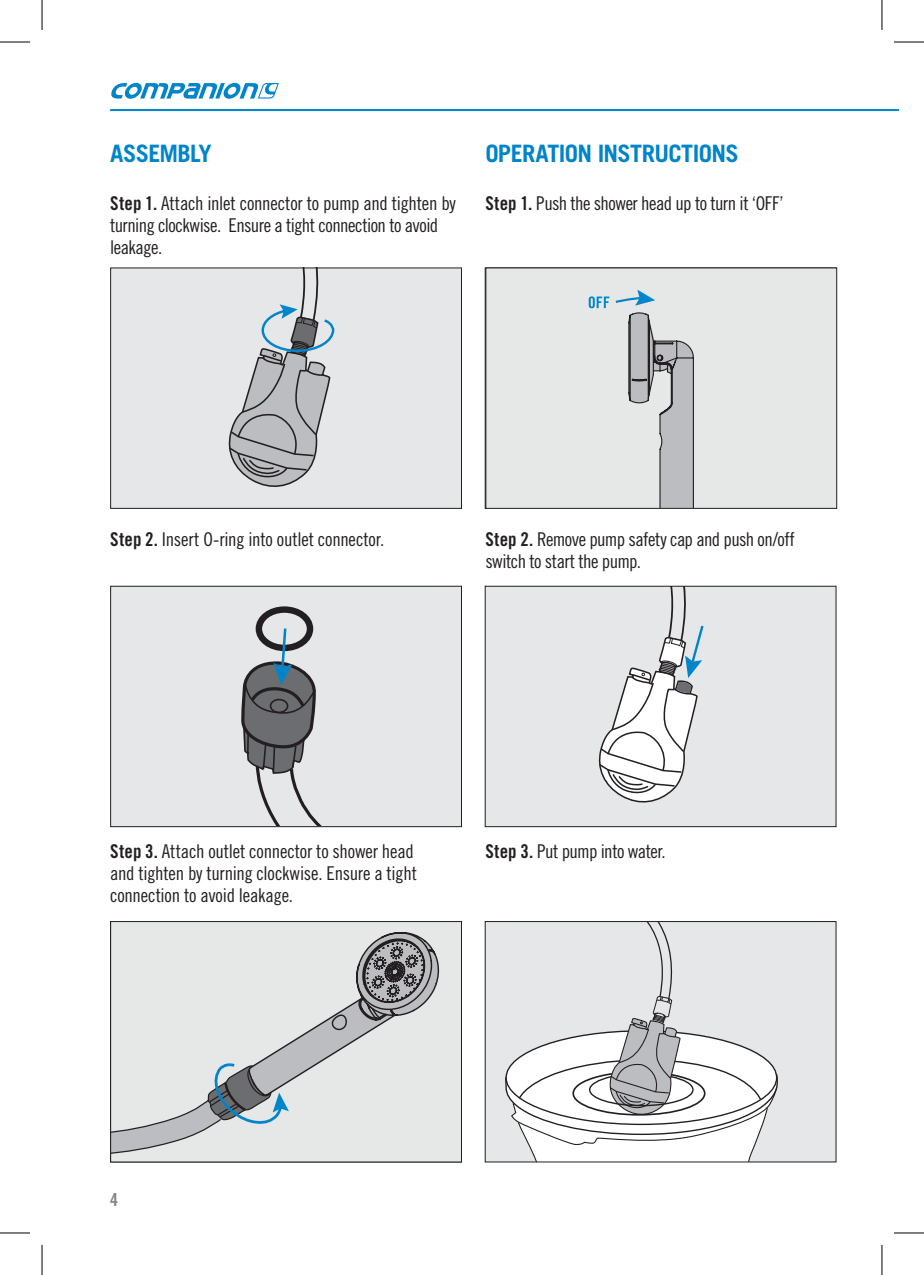
<style>
.page{position:relative;width:924px;height:1275px;background:#fff}
.page>*{position:absolute;margin:0;border:0;box-sizing:border-box;transform-origin:0 0}
.COMP-Header_1{font:700 24px "Trade Gothic LT Std";letter-spacing:-.03em;color:#0084ca}
.COMP-Body_Copy{font:19px/22px "Trade Gothic LT Std Cn 18";letter-spacing:-.02em;color:#231f20}
.t1{font:18px "Trade Gothic LT Std Bd Cn 20";color:#80838a}
.s1{font-family:"Trade Gothic LT Std Bd Cn 20"}
</style>
<div class="page">
<hr style="left:110px;top:109px;width:788px;height:2px;background:#0084ca">
<svg style="left:111px;top:83px;width:168px;height:16px"></svg>
<div style="left:111px;top:268px;width:350px;height:240px;background:#e6e7e9"></div>
<svg style="left:228px;top:269px;width:105px;height:218px"></svg>
<div style="left:110px;top:267px;width:352px;height:242px;border:1px solid #231f20"></div>
<div style="left:485px;top:586px;width:350px;height:240px;background:#e6e7e9"></div>
<svg style="left:598px;top:588px;width:106px;height:215px"></svg>
<div style="left:484px;top:586px;width:352px;height:241px;border:1px solid #231f20"></div>
<div style="left:485px;top:921px;width:350px;height:241px;background:#e6e7e9"></div>
<svg style="left:505px;top:923px;width:272px;height:237px"></svg>
<div style="left:484px;top:921px;width:352px;height:241px;border:1px solid #231f20"></div>
<div style="left:111px;top:586px;width:350px;height:240px;background:#e6e7e9"></div>
<div style="left:255px;top:606px;width:58px;height:45px;border:6px solid #231f20;border-radius:50%"></div>
<svg style="left:241px;top:626px;width:80px;height:199px"></svg>
<div style="left:110px;top:586px;width:352px;height:241px;border:1px solid #231f20"></div>
<div style="left:485px;top:268px;width:351px;height:240px;background:#e6e8e7"></div>
<div style="left:485px;top:267px;width:351px;height:242px;border:1px solid #231f20"></div>
<svg style="left:588px;top:290px;width:106px;height:217px"></svg>
<svg style="left:112px;top:925px;width:348px;height:235px;background:#d5d7d7"></svg>
<div style="left:110px;top:921px;width:352px;height:241px;border:1px solid #231f20"></div>
<hr style="left:0;top:42px;width:30px;height:1px;background:#000">
<hr style="left:893px;top:42px;width:30px;height:1px;background:#000">
<hr style="left:0;top:1232px;width:30px;height:1px;background:#000">
<hr style="left:893px;top:1232px;width:30px;height:1px;background:#000">
<hr style="left:42px;top:0;width:1px;height:30px;background:#000">
<hr style="left:42px;top:1245px;width:1px;height:30px;background:#000">
<hr style="left:881px;top:0;width:1px;height:30px;background:#000">
<hr style="left:881px;top:1245px;width:1px;height:30px;background:#000">
<p class="COMP-Header_1" style="left:110px;top:139px;width:103px">ASSEMBLY</p>
<p class="COMP-Body_Copy" style="left:110px;top:192px;width:347px"><span class="s1">Step 1.</span> Attach inlet connector to pump and tighten by turning clockwise. Ensure a tight connection to avoid leakage.</p>
<p class="COMP-Header_1" style="left:485px;top:139px;width:255px">OPERATION INSTRUCTIONS</p>
<p class="COMP-Body_Copy" style="left:485px;top:192px;width:299px"><span class="s1">Step 1.</span> Push the shower head up to turn it ‘OFF’</p>
<p class="COMP-Body_Copy" style="left:110px;top:528px;width:275px"><span class="s1">Step 2.</span> Insert O-ring into outlet connector.</p>
<p class="COMP-Body_Copy" style="left:485px;top:528px;width:311px"><span class="s1">Step 2.</span> Remove pump safety cap and push on/off switch to start the pump.</p>
<p class="COMP-Body_Copy" style="left:110px;top:840px;width:308px"><span class="s1">Step 3.</span> Attach outlet connector to shower head and tighten by turning clockwise. Ensure a tight connection to avoid leakage.</p>
<p class="COMP-Body_Copy" style="left:485px;top:840px;width:182px"><span class="s1">Step 3.</span> Put pump into water.</p>
<p class="t1" style="left:110px;top:1189px;width:9px">4</p>
</div>
